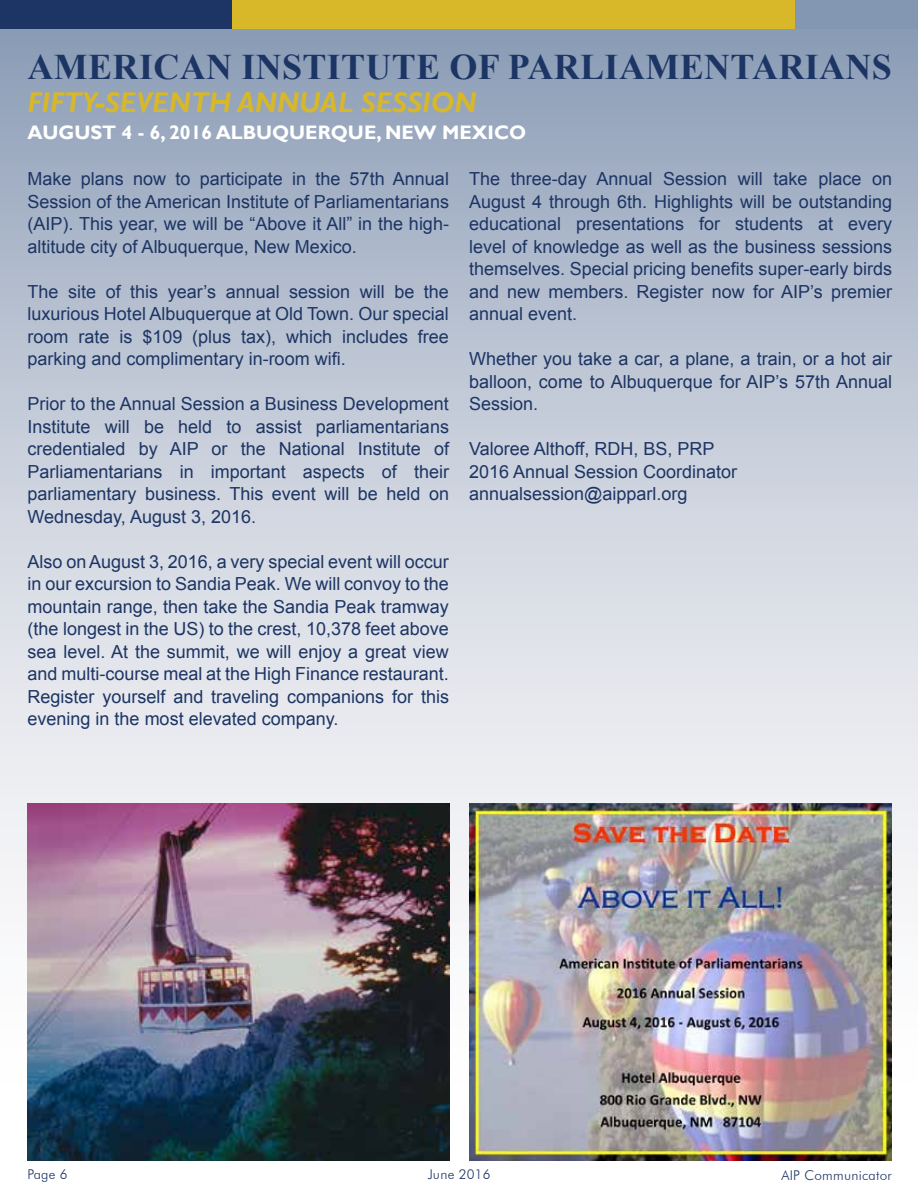
<style>
.page{position:relative;width:918px;height:1188px;background:#fff}
.page>*{position:absolute;margin:0;border:0;box-sizing:border-box;transform-origin:0 0}
.t1{font:700 36px "Times New Roman";letter-spacing:.01em;color:#1d3564}
.t2{font:italic 700 28.5px "Gill Sans";color:#d8b828}
.t3{font:700 19.5px "Gill Sans";color:#fff}
.t4{font:18px/22.5px "Arial";color:#1d3564;text-align:justify}
.t5{font:300 13.5px "Futura BT";letter-spacing:.02em;color:#1d3564}
</style>
<div class="page">
<div style="left:0;top:0;width:917px;height:1131px;background:linear-gradient(to bottom,#93a2b9,#fff)"></div>
<div style="left:0;top:0;width:232px;height:28px;background:#1d3564"></div>
<div style="left:232px;top:0;width:564px;height:28px;background:#d8b828"></div>
<div style="left:795px;top:0;width:123px;height:28px;background:#8397b2"></div>
<img style="left:27px;top:804px;width:422px;height:357px">
<img style="left:469px;top:804px;width:423px;height:357px">
<h1 class="t1" style="left:28px;top:42px;width:866px">AMERICAN INSTITUTE OF PARLIAMENTARIANS</h1>
<h2 class="t2" style="left:28px;top:86px;width:451px">FIFTY-SEVENTH ANNUAL SESSION</h2>
<p class="t3" style="left:28px;top:120px;width:500px">AUGUST 4 - 6, 2016 ALBUQUERQUE, NEW MEXICO</p>
<p class="t4" style="left:469px;top:168px;width:424px">The three-day Annual Session will take place on August 4 through 6th. Highlights will be outstanding educational presentations for students at every level of knowledge as well as the business sessions themselves. Special pricing benefits super-early birds and new members. Register now for AIP’s premier annual event.</p>
<p class="t4" style="left:469px;top:348px;width:424px">Whether you take a car, a plane, a train, or a hot air balloon, come to Albuquerque for AIP’s 57th Annual Session.</p>
<p class="t4" style="left:469px;top:438px;width:270px;text-align:left">Valoree Althoff, RDH, BS, PRP<br>2016 Annual Session Coordinator annualsession@aipparl.org</p>
<p class="t4" style="left:28px;top:168px;width:423px">Make plans now to participate in the 57th Annual Session of the American Institute of Parliamentarians (AIP). This year, we will be “Above it All” in the high&shy;altitude city of Albuquerque, New Mexico.</p>
<p class="t4" style="left:28px;top:280px;width:423px">The site of this year’s annual session will be the luxurious Hotel Albuquerque at Old Town. Our special room rate is $109 (plus tax), which includes free parking and complimentary in-room wifi.</p>
<p class="t4" style="left:28px;top:393px;width:423px">Prior to the Annual Session a Business Development Institute will be held to assist parliamentarians credentialed by AIP or the National Institute of Parliamentarians in important aspects of their parliamentary business. This event will be held on Wednesday, August 3, 2016.</p>
<p class="t4" style="left:28px;top:550px;width:423px">Also on August 3, 2016, a very special event will occur in our excursion to Sandia Peak. We will convoy to the mountain range, then take the Sandia Peak tramway (the longest in the US) to the crest, 10,378 feet above sea level. At the summit, we will enjoy a great view and multi-course meal at the High Finance restaurant.<br>Register yourself and traveling companions for this evening in the most elevated company.</p>
<p class="t5" style="left:27px;top:1166px;width:42px">Page 6</p>
<p class="t5" style="left:428px;top:1166px;width:65px">June 2016</p>
<p class="t5" style="left:781px;top:1167px;width:112px">AIP Communicator</p>
</div>
